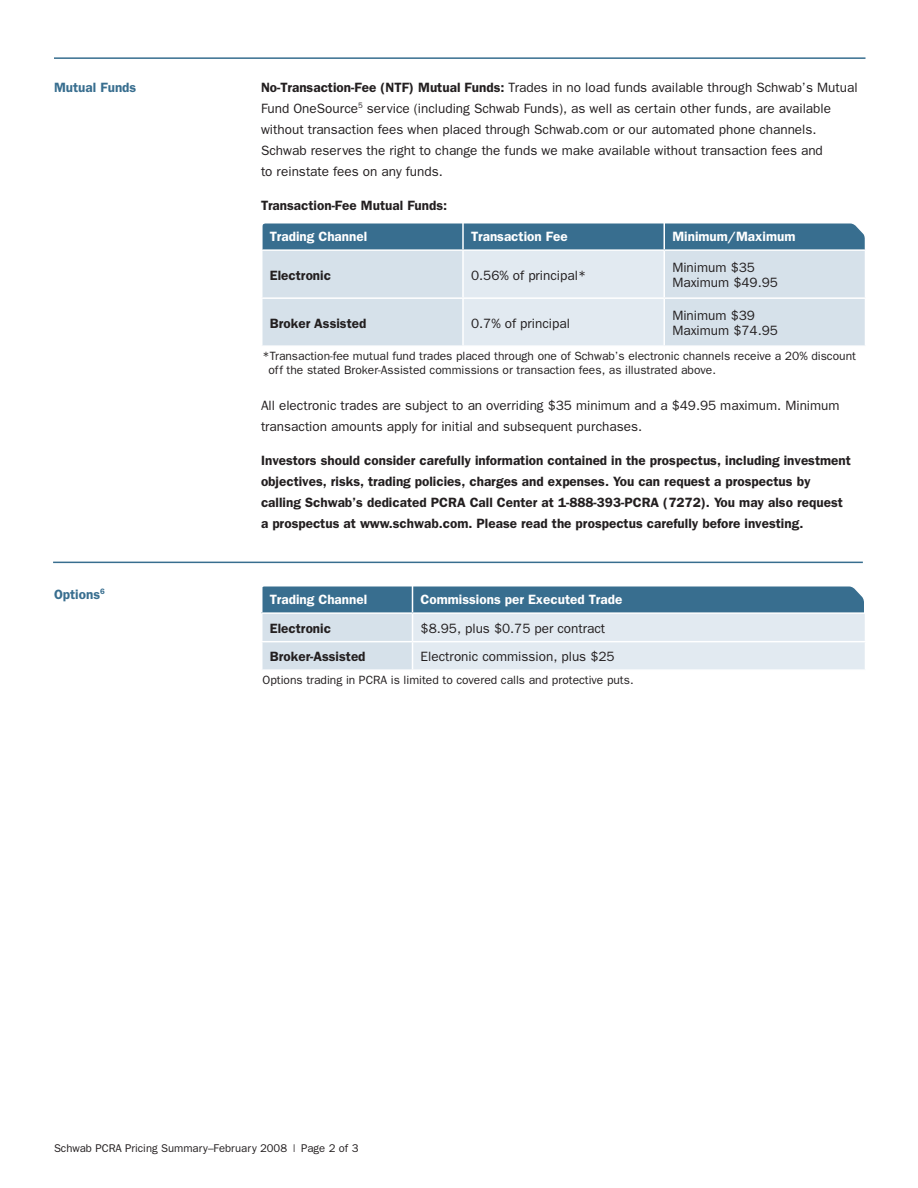
<style>
.page{position:relative;width:918px;height:1188px;background:#fff}
.page>*{position:absolute;margin:0;border:0;box-sizing:border-box;transform-origin:0 0}
.Body_wRule{font:13.5px/21px "Franklin Gothic";color:#231f20}
.Body{font:600 13.5px/21px "Franklin Gothic";color:#231f20}
.Body-2{font:13.5px/21px "Franklin Gothic";color:#231f20}
.Chart_Body{font:13.5px "Franklin Gothic";color:#231f20}
.Chart_Head{font:600 13.5px "Franklin Gothic";color:#fff}
.Chart_Body-2{font:600 13.5px "Franklin Gothic";color:#231f20}
.Subtitle{font:600 13.5px "Franklin Gothic";color:#386e8f}
.Chart_Body-3{font:12px/13.5px "Franklin Gothic";color:#231f20}
.Folio{font:11.25px "Franklin Gothic";color:#231f20}
.s1{font-weight:600}
</style>
<div class="page">
<hr style="left:54px;top:57px;width:812px;height:2px;background:#386e8f">
<svg style="left:262px;top:223px;width:603px;height:123px;background:#b9ccd9"></svg>
<hr style="left:462px;top:251px;width:2px;height:46px;background:#fff">
<hr style="left:663px;top:251px;width:2px;height:46px;background:#fff">
<hr style="left:462px;top:299px;width:2px;height:46px;background:#fff">
<hr style="left:663px;top:299px;width:2px;height:46px;background:#fff">
<svg style="left:261px;top:586px;width:604px;height:84px;background:#adc3d2"></svg>
<hr style="left:53px;top:562px;width:810px;height:1px;background:#386e8f">
<p class="Subtitle" style="left:54px;top:79px;width:84px">Mutual Funds</p>
<p class="Subtitle" style="left:54px;top:586px;width:52px">Options<sup>6</sup></p>
<p class="Body_wRule" style="left:261px;top:77px;width:598px"><span class="s1">No-Transaction-Fee (NTF) Mutual Funds:</span> Trades in no load funds available through Schwab’s Mutual Fund OneSource<sup>5</sup> service (including Schwab Funds), as well as certain other funds, are available without transaction fees when placed through Schwab.com or our automated phone channels.<br>Schwab reserves the right to change the funds we make available without transaction fees and<br>to reinstate fees on any funds.</p>
<p class="Body" style="left:261px;top:195px;width:188px">Transaction-Fee Mutual Funds:</p>
<p class="Chart_Head" style="left:270px;top:229px;width:99px">Trading Channel</p>
<p class="Chart_Head" style="left:471px;top:229px;width:98px">Transaction Fee</p>
<p class="Chart_Head" style="left:672px;top:229px;width:125px">Minimum/Maximum</p>
<p class="Chart_Body-2" style="left:270px;top:267px;width:63px">Electronic</p>
<p class="Chart_Body" style="left:471px;top:267px;width:117px">0.56% of principal*</p>
<p class="Chart_Body" style="left:672px;top:260px;width:84px">Minimum $35</p>
<p class="Chart_Body" style="left:672px;top:275px;width:107px">Maximum $49.95</p>
<p class="Chart_Body" style="left:672px;top:308px;width:84px">Minimum $39</p>
<p class="Chart_Body" style="left:672px;top:323px;width:107px">Maximum $74.95</p>
<p class="Chart_Body-3" style="left:268px;top:349px;width:589px;text-indent:-6px">*Transaction-fee mutual fund trades placed through one of Schwab’s electronic channels receive a 20% discount off the stated Broker-Assisted commissions or transaction fees, as illustrated above.</p>
<p class="Body-2" style="left:261px;top:395px;width:580px">All electronic trades are subject to an overriding $35 minimum and a $49.95 maximum. Minimum transaction amounts apply for initial and subsequent purchases.</p>
<p class="Body" style="left:261px;top:450px;width:591px">Investors should consider carefully information contained in the prospectus, including investment objectives, risks, trading policies, charges and expenses. You can request a prospectus by calling Schwab’s dedicated PCRA Call Center at 1-888-393-PCRA (7272). You may also request a prospectus at www.schwab.com. Please read the prospectus carefully before investing.</p>
<p class="Chart_Body-2" style="left:270px;top:315px;width:98px">Broker Assisted</p>
<p class="Chart_Body" style="left:471px;top:315px;width:100px">0.7% of principal</p>
<p class="Chart_Head" style="left:270px;top:592px;width:99px">Trading Channel</p>
<p class="Chart_Head" style="left:421px;top:592px;width:203px">Commissions per Executed Trade</p>
<p class="Chart_Body-2" style="left:270px;top:620px;width:63px">Electronic</p>
<p class="Chart_Body" style="left:421px;top:621px;width:186px">$8.95, plus $0.75 per contract</p>
<p class="Chart_Body-2" style="left:270px;top:649px;width:97px">Broker-Assisted</p>
<p class="Chart_Body" style="left:421px;top:649px;width:196px">Electronic commission, plus $25</p>
<p class="Chart_Body-3" style="left:262px;top:673px;width:373px">Options trading in PCRA is limited to covered calls and protective puts.</p>
<p class="Folio" style="left:54px;top:1142px;width:306px">Schwab PCRA Pricing Summary–February 2008 | Page 2 of 3</p>
</div>
